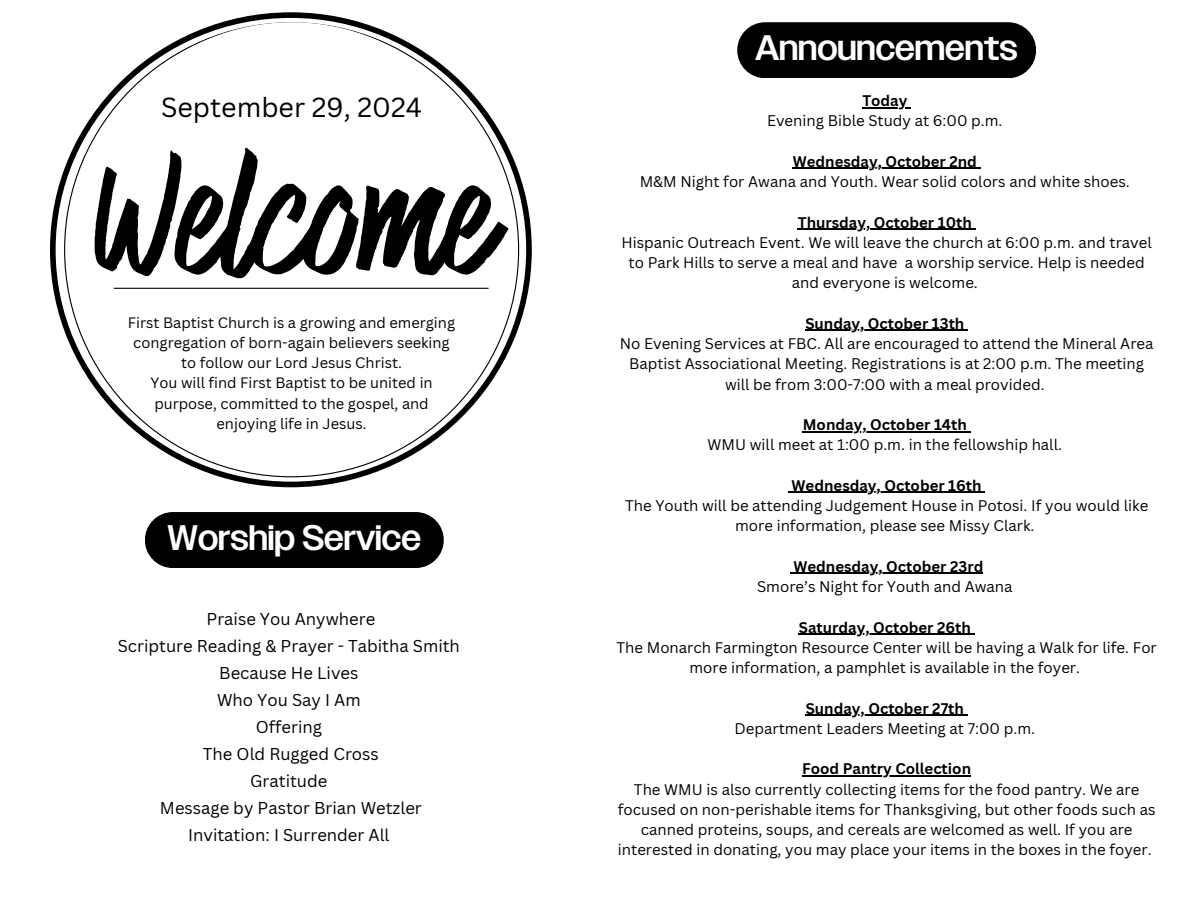
<style>
.page{position:relative;width:1188px;height:918px;background:#fff}
.page>*{position:absolute;margin:0;border:0;box-sizing:border-box;transform-origin:0 0}
.t1{font:154.8px "Highest Praise";color:#000}
.t2{font:500 35.4px "Owners";color:#fff}
.t3{font:26.85px "Canva Sans";color:#000}
.t4{font:16.65px/27px "Canva Sans";color:#000;text-align:center}
.t5{font:15px/20.2px "Canva Sans";color:#000;text-align:center}
.t6{font:700 15px "Canva Sans";color:#000}
.t7{font:14.7px/20.2px "Canva Sans";color:#000;text-align:center}
.s1{font-weight:700}
</style>
<div class="page">
<svg style="left:50px;top:12px;width:481px;height:475px"></svg>
<hr style="left:114px;top:288px;width:375px;height:1px;background:#000">
<div style="left:145px;top:512px;width:299px;height:56px;background:#000;border-radius:28px"></div>
<div style="left:737px;top:22px;width:299px;height:56px;background:#000;border-radius:28px"></div>
<hr style="left:862px;top:107px;width:45px;height:1px;background:#000">
<hr style="left:793px;top:168px;width:184px;height:1px;background:#000">
<hr style="left:798px;top:229px;width:174px;height:1px;background:#000">
<hr style="left:805px;top:330px;width:159px;height:1px;background:#000">
<hr style="left:803px;top:431px;width:164px;height:1px;background:#000">
<hr style="left:792px;top:492px;width:190px;height:1px;background:#000">
<hr style="left:793px;top:573px;width:190px;height:1px;background:#000">
<hr style="left:799px;top:634px;width:172px;height:1px;background:#000">
<hr style="left:806px;top:715px;width:158px;height:1px;background:#000">
<hr style="left:802px;top:775px;width:169px;height:2px;background:#000">
<p class="t2" style="left:756px;top:24px;width:264px">Announcements</p>
<p class="t3" style="left:161px;top:89px;width:262px">September 29, 2024</p>
<h2 class="t6" style="left:862px;top:90px;width:47px">Today</h2>
<h4 class="t5" style="left:767px;top:110px;width:237px">Evening Bible Study at 6:00 p.m.</h4>
<h2 class="t6" style="left:793px;top:151px;width:186px">Wednesday, October 2nd</h2>
<p class="t5" style="left:640px;top:171px;width:492px">M&amp;M Night for Awana and Youth. Wear solid colors and white shoes.</p>
<p class="t6" style="left:798px;top:212px;width:176px">Thursday, October 10th</p>
<p class="t5" style="left:621px;top:232px;width:532px">Hispanic Outreach Event. We will leave the church at 6:00 p.m. and travel to Park Hills to serve a meal and have a worship service. Help is needed and everyone is welcome.</p>
<p class="t6" style="left:805px;top:313px;width:161px">Sunday, October 13th</p>
<p class="t5" style="left:620px;top:333px;width:535px">No Evening Services at FBC. All are encouraged to attend the Mineral Area<br>Baptist Associational Meeting. Registrations is at 2:00 p.m. The meeting will be from 3:00-7:00 with a meal provided.</p>
<p class="t6" style="left:803px;top:414px;width:166px">Monday, October 14th</p>
<p class="t5" style="left:708px;top:434px;width:356px">WMU will meet at 1:00 p.m. in the fellowship hall.</p>
<p class="t5" style="left:625px;top:475px;width:525px"><span class="s1">Wednesday, October 16th<br></span>The Youth will be attending Judgement House in Potosi. If you would like</p>
<p class="t5" style="left:735px;top:515px;width:301px">more information, please see Missy Clark.</p>
<p class="t5" style="left:757px;top:556px;width:257px"><span class="s1">Wednesday, October 23rd<br></span>Smore’s Night for Youth and Awana</p>
<p class="t6" style="left:799px;top:617px;width:173px">Saturday, October 26th</p>
<p class="t5" style="left:616px;top:637px;width:542px">The Monarch Farmington Resource Center will be having a Walk for life. For more information, a pamphlet is available in the foyer.</p>
<p class="t6" style="left:806px;top:698px;width:160px">Sunday, October 27th</p>
<p class="t5" style="left:734px;top:718px;width:302px">Department Leaders Meeting at 7:00 p.m.</p>
<p class="t6" style="left:802px;top:758px;width:170px">Food Pantry Collection</p>
<p class="t5" style="left:618px;top:779px;width:539px">The WMU is also currently collecting items for the food pantry. We are focused on non-perishable items for Thanksgiving, but other foods such as canned proteins, soups, and cereals are welcomed as well. If you are interested in donating, you may place your items in the boxes in the foyer.</p>
<h3 class="t1" style="left:95px;top:114px;width:395px">Welcome</h3>
<h1 class="t7" style="left:128px;top:312px;width:329px">First Baptist Church is a growing and emerging congregation of born-again believers seeking to follow our Lord Jesus Christ.</h1>
<p class="t7" style="left:150px;top:372px;width:284px">You will find First Baptist to be united in purpose, committed to the gospel, and enjoying life in Jesus.</p>
<p class="t2" style="left:168px;top:514px;width:255px">Worship Service</p>
<p class="t4" style="left:118px;top:605px;width:344px">Praise You Anywhere<br>Scripture Reading &amp; Prayer - Tabitha Smith<br>Because He Lives<br>Who You Say I Am<br>Offering<br>The Old Rugged Cross<br>Gratitude<br>Message by Pastor Brian Wetzler<br>Invitation: I Surrender All</p>
</div>
